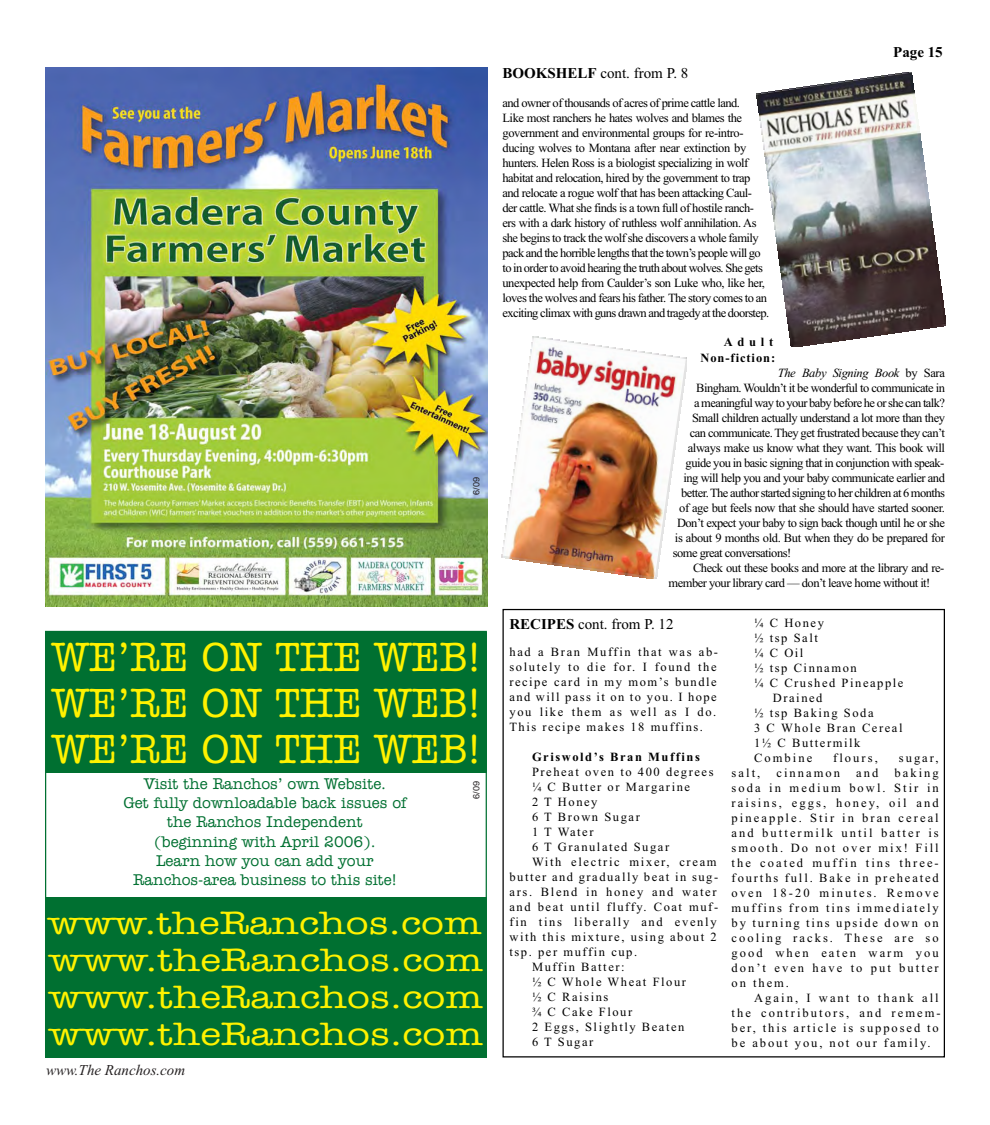
<style>
.page{position:relative;width:990px;height:1125px;background:#fff}
.page>*{position:absolute;margin:0;border:0;box-sizing:border-box;transform-origin:0 0}
.t1{font:500 42px/46.2px "Amer Typewriter IT Cby BT";color:#fff200;text-align:justify}
.t2{font:500 33.38px/37px "Amer Typewriter IT Cby BT";color:#fff200;text-align:justify;scale:1.2 1}
.t3{font:500 16px/19.2px "Amer Typewriter IT Cby BT";color:#007031;text-align:center}
.t4{font:15px "Times New Roman";color:#000}
.t5{font:italic 15px "Times New Roman";color:#231f20}
.t6{font:700 15px "Times New Roman";color:#000}
.t7{font:12.5px/15px "Times New Roman";letter-spacing:-.03em;color:#000}
.t8{font:12.5px "Times New Roman";letter-spacing:.125em;color:#000}
.t9{font:12.5px "Times New Roman";letter-spacing:.165em;color:#000}
.t10{font:12.5px/15px "Times New Roman";letter-spacing:.12em;color:#000}
.t11{font:12.5px "Times New Roman";letter-spacing:.155em;color:#000}
.t12{font:12.5px "Times New Roman";letter-spacing:.135em;color:#000}
.t13{font:12.5px "Times New Roman";letter-spacing:.15em;color:#000}
.t14{font:italic 12.5px "Times New Roman";letter-spacing:-.03em;color:#000}
.t15{font:700 12.5px "Times New Roman";letter-spacing:.125em;color:#000}
.t16{font:700 12.5px/15.2px "Times New Roman";letter-spacing:.075em;color:#000;text-align:right}
.t17{font:8.75px "Arial";color:#231f20;scale:1.05 1}
.s1{font-weight:700}
.s2{font-style:normal}
</style>
<div class="page">
<div style="left:46px;top:632px;width:441px;height:141px;background:#007031"></div>
<div style="left:45px;top:897px;width:442px;height:160px;background:#007031"></div>
<img style="left:757px;top:72px;width:189px;height:275px">
<img style="left:502px;top:337px;width:185px;height:242px">
<img style="left:45px;top:68px;width:443px;height:539px">
<p class="t17" style="left:471px;top:495px;width:19px;rotate:-90deg">6/09</p>
<p class="t1" style="left:52px;top:637px;width:430px">WE’RE ON THE WEB!<br>WE’RE ON THE WEB!<br>WE’RE ON THE WEB!</p>
<p class="t3" style="left:123px;top:775px;width:284px">Visit the Ranchos’ own Website.<br>Get fully downloadable back issues of the Ranchos Independent<br>(beginning with April 2006).<br>Learn how you can add your<br>Ranchos-area business to this site!</p>
<p class="t17" style="left:471px;top:799px;width:19px;rotate:-90deg">6/09</p>
<p class="t2" style="left:48px;top:907px;width:364px">www.theRanchos.com www.theRanchos.com www.theRanchos.com www.theRanchos.com</p>
<p class="t5" style="left:46px;top:1061px;width:141px">www.The Ranchos.com</p>
<p class="t4" style="left:502px;top:67px;width:187px"><span class="s1">BOOKSHELF</span> cont. from P. 8</p>
<p class="t7" style="left:502px;top:96px;width:268px">and owner of thousands of acres of prime cattle land.<br>Like most ranchers he hates wolves and blames the government and environmental groups for re-intro&shy;ducing wolves to Montana after near extinction by hunters. Helen Ross is a biologist specializing in wolf habitat and relocation, hired by the government to trap and relocate a rogue wolf that has been attacking Caul&shy;der cattle. What she finds is a town full of hostile ranch&shy;ers with a dark history of ruthless wolf annihilation. As she begins to track the wolf she discovers a whole family pack and the horrible lengths that the town’s people will go to in order to avoid hearing the truth about wolves. She gets unexpected help from Caulder’s son Luke who, like her, loves the wolves and fears his father. The story comes to an exciting climax with guns drawn and tragedy at the doorstep.</p>
<p class="t16" style="left:701px;top:336px;width:76px">Adult<br>Non-fiction:</p>
<p class="t6" style="left:893px;top:47px;width:51px">Page 15</p>
<p class="t14" style="left:778px;top:365px;width:169px">The Baby Signing Book <span class="s2">by Sara</span></p>
<p class="t7" style="left:696px;top:381px;width:250px">Bingham. Wouldn’t it be wonderful to communicate in</p>
<p class="t7" style="left:694px;top:396px;width:252px">a meaningful way to your baby before he or she can talk?</p>
<p class="t7" style="left:692px;top:411px;width:255px">Small children actually understand a lot more than they</p>
<p class="t7" style="left:690px;top:426px;width:257px">can communicate. They get frustrated because they can’t</p>
<p class="t7" style="left:688px;top:441px;width:259px">always make us know what they want. This book will</p>
<p class="t7" style="left:686px;top:456px;width:260px">guide you in basic signing that in conjunction with speak-</p>
<p class="t7" style="left:683px;top:471px;width:263px">ing will help you and your baby communicate earlier and</p>
<p class="t7" style="left:681px;top:486px;width:265px">better. The author started signing to her children at 6 months</p>
<p class="t7" style="left:679px;top:501px;width:267px">of age but feels now that she should have started sooner.</p>
<p class="t7" style="left:677px;top:516px;width:269px">Don’t expect your baby to sign back though until he or she</p>
<p class="t7" style="left:675px;top:531px;width:272px">is about 9 months old. But when they do be prepared for</p>
<p class="t7" style="left:673px;top:546px;width:120px">some great conversations!</p>
<p class="t7" style="left:693px;top:561px;width:253px">Check out these books and more at the library and re-</p>
<p class="t7" style="left:669px;top:576px;width:263px">member your library card — don’t leave home without it!</p>
<p class="t4" style="left:509px;top:618px;width:166px"><span class="s1">RECIPES</span> cont. from P. 12</p>
<p class="t10" style="left:510px;top:646px;width:210px">had a Bran Muffin that was ab&shy;solutely to die for. I found the recipe card in my mom’s bundle and will pass it on to you. I hope you like them as well as I do.<br>This recipe makes 18 muffins.</p>
<p class="t15" style="left:532px;top:753px;width:169px">Griswold’s Bran Muffins</p>
<p class="t8" style="left:532px;top:767px;width:183px">Preheat oven to 400 degrees</p>
<p class="t8" style="left:532px;top:782px;width:160px">¼ C Butter or Margarine</p>
<p class="t7" style="left:532px;top:796px;width:67px">2 T Honey</p>
<p class="t8" style="left:532px;top:812px;width:109px">6 T Brown Sugar</p>
<p class="t7" style="left:532px;top:826px;width:63px">1 T Water</p>
<p class="t8" style="left:532px;top:842px;width:139px">6 T Granulated Sugar</p>
<p class="t12" style="left:532px;top:857px;width:186px">With electric mixer, cream</p>
<p class="t10" style="left:510px;top:871px;width:210px">butter and gradually beat in sug-</p>
<p class="t12" style="left:510px;top:887px;width:209px">ars. Blend in honey and water</p>
<p class="t8" style="left:510px;top:902px;width:210px">and beat until fluffy. Coat muf-</p>
<p class="t12" style="left:510px;top:917px;width:209px">fin tins liberally and evenly</p>
<p class="t8" style="left:510px;top:932px;width:209px">with this mixture, using about 2</p>
<p class="t8" style="left:510px;top:947px;width:129px">tsp. per muffin cup.</p>
<p class="t8" style="left:532px;top:962px;width:94px">Muffin Batter:</p>
<p class="t8" style="left:532px;top:977px;width:156px">½ C Whole Wheat Flour</p>
<p class="t8" style="left:532px;top:992px;width:78px">½ C Raisins</p>
<p class="t8" style="left:532px;top:1007px;width:102px">¾ C Cake Flour</p>
<p class="t8" style="left:532px;top:1022px;width:154px">2 Eggs, Slightly Beaten</p>
<p class="t7" style="left:532px;top:1036px;width:63px">6 T Sugar</p>
<p class="t7" style="left:754px;top:617px;width:71px">¼ C Honey</p>
<p class="t7" style="left:754px;top:632px;width:65px">½ tsp Salt</p>
<p class="t7" style="left:754px;top:647px;width:51px">¼ C Oil</p>
<p class="t8" style="left:754px;top:663px;width:104px">½ tsp Cinnamon</p>
<p class="t8" style="left:754px;top:678px;width:151px">¼ C Crushed Pineapple</p>
<p class="t8" style="left:773px;top:693px;width:51px">Drained</p>
<p class="t8" style="left:754px;top:708px;width:121px">½ tsp Baking Soda</p>
<p class="t8" style="left:754px;top:723px;width:150px">3 C Whole Bran Cereal</p>
<p class="t8" style="left:754px;top:738px;width:108px">1½ C Buttermilk</p>
<p class="t9" style="left:754px;top:753px;width:60px">Combine</p>
<p class="t7" style="left:833px;top:752px;width:46px">flours,</p>
<p class="t7" style="left:899px;top:752px;width:42px">sugar,</p>
<p class="t7" style="left:732px;top:767px;width:30px">salt,</p>
<p class="t9" style="left:776px;top:768px;width:65px">cinnamon</p>
<p class="t7" style="left:856px;top:767px;width:24px">and</p>
<p class="t7" style="left:894px;top:767px;width:46px">baking</p>
<p class="t9" style="left:732px;top:783px;width:209px">soda in medium bowl. Stir in</p>
<p class="t9" style="left:732px;top:798px;width:209px">raisins, eggs, honey, oil and</p>
<p class="t9" style="left:732px;top:813px;width:209px">pineapple. Stir in bran cereal</p>
<p class="t9" style="left:732px;top:828px;width:209px">and buttermilk until batter is</p>
<p class="t11" style="left:732px;top:843px;width:209px">smooth. Do not over mix! Fill</p>
<p class="t9" style="left:732px;top:858px;width:209px">the coated muffin tins three-</p>
<p class="t13" style="left:732px;top:873px;width:209px">fourths full. Bake in preheated</p>
<p class="t9" style="left:732px;top:888px;width:209px">oven 18-20 minutes. Remove</p>
<p class="t11" style="left:732px;top:903px;width:209px">muffins from tins immediately</p>
<p class="t13" style="left:732px;top:918px;width:209px">by turning tins upside down on</p>
<p class="t9" style="left:732px;top:933px;width:209px">cooling racks. These are so</p>
<p class="t9" style="left:732px;top:948px;width:209px">good when eaten warm you</p>
<p class="t9" style="left:732px;top:963px;width:209px">don’t even have to put butter</p>
<p class="t7" style="left:732px;top:977px;width:59px">on them.</p>
<p class="t9" style="left:754px;top:993px;width:186px">Again, I want to thank all</p>
<p class="t9" style="left:732px;top:1008px;width:211px">the contributors, and remem-</p>
<p class="t11" style="left:732px;top:1023px;width:209px">ber, this article is supposed to</p>
<p class="t11" style="left:732px;top:1038px;width:200px">be about you, not our family.</p>
</div>
